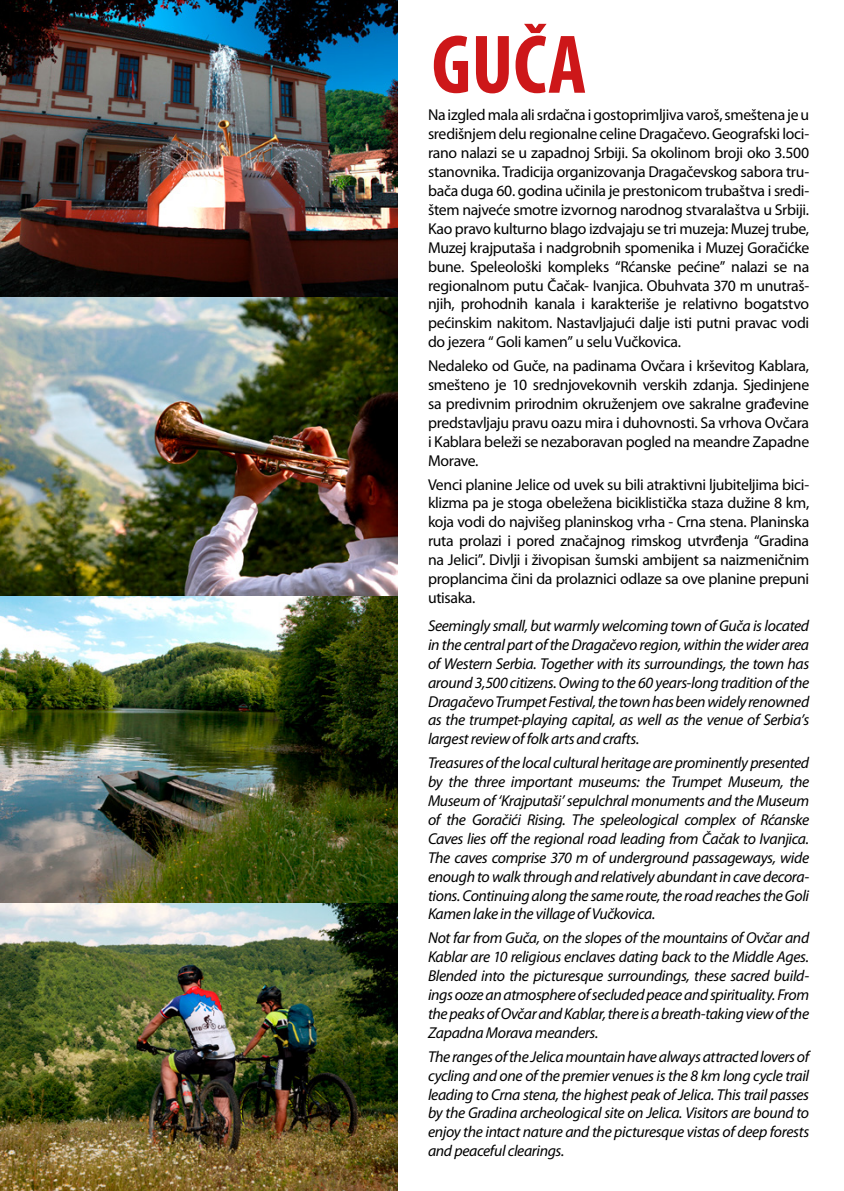
<style>
.page{position:relative;width:844px;height:1191px;background:#fff}
.page>*{position:absolute;margin:0;border:0;box-sizing:border-box;transform-origin:0 0}
.t1{font:700 condensed 84px "Myriad Pro";color:#cd1719}
.t2{font:italic 15.75px/18.9px "Myriad Pro";letter-spacing:-.025em;color:#000;text-align:justify}
.t3{font:15.75px/18.9px "Myriad Pro";letter-spacing:-.02em;color:#000;text-align:justify}
</style>
<div class="page">
<img style="left:0;top:0;width:397px;height:1191px">
<h1 class="t1" style="left:431px;top:12px;width:156px">GUČA</h1>
<p class="t3" style="left:428px;top:105px;width:382px">Na izgled mala ali srdačna i gostoprimljiva varoš, smeštena je u središnjem delu regionalne celine Dragačevo. Geografski loci&shy;rano nalazi se u zapadnoj Srbiji. Sa okolinom broji oko 3.500 stanovnika. Tradicija organizovanja Dragačevskog sabora tru&shy;bača duga 60. godina učinila je prestonicom trubaštva i sredi&shy;štem najveće smotre izvornog narodnog stvaralaštva u Srbiji.<br>Kao pravo kulturno blago izdvajaju se tri muzeja: Muzej trube, Muzej krajputaša i nadgrobnih spomenika i Muzej Goračićke bune. Speleološki kompleks “Rćanske pećine” nalazi se na regionalnom putu Čačak- Ivanjica. Obuhvata 370 m unutraš&shy;njih, prohodnih kanala i karakteriše je relativno bogatstvo pećinskim nakitom. Nastavljajući dalje isti putni pravac vodi do jezera “ Goli kamen” u selu Vučkovica.</p>
<p class="t3" style="left:428px;top:356px;width:382px">Nedaleko od Guče, na padinama Ovčara i krševitog Kablara, smešteno je 10 srednjovekovnih verskih zdanja. Sjedinjene sa predivnim prirodnim okruženjem ove sakralne građevine predstavljaju pravu oazu mira i duhovnosti. Sa vrhova Ovčara i Kablara beleži se nezaboravan pogled na meandre Zapadne Morave.</p>
<p class="t3" style="left:428px;top:474px;width:382px">Venci planine Jelice od uvek su bili atraktivni ljubiteljima bici&shy;klizma pa je stoga obeležena biciklistička staza dužine 8 km, koja vodi do najvišeg planinskog vrha - Crna stena. Planinska ruta prolazi i pored značajnog rimskog utvrđenja “Gradina na Jelici”. Divlji i živopisan šumski ambijent sa naizmeničnim proplancima čini da prolaznici odlaze sa ove planine prepuni utisaka.</p>
<p class="t2" style="left:428px;top:616px;width:382px">Seemingly small, but warmly welcoming town of Guča is located in the central part of the Dragačevo region, within the wider area of Western Serbia. Together with its surroundings, the town has around 3,500 citizens. Owing to the 60 years-long tradition of the Dragačevo Trumpet Festival, the town has been widely renowned as the trumpet-playing capital, as well as the venue of Serbia’s largest review of folk arts and crafts.</p>
<p class="t2" style="left:428px;top:753px;width:382px">Treasures of the local cultural heritage are prominently presented by the three important museums: the Trumpet Museum, the Museum of ‘Krajputaši’ sepulchral monuments and the Museum of the Goračići Rising. The speleological complex of Rćanske Caves lies off the regional road leading from Čačak to Ivanjica.<br>The caves comprise 370 m of underground passageways, wide enough to walk through and relatively abundant in cave decora&shy;tions. Continuing along the same route, the road reaches the Goli Kamen lake in the village of Vučkovica.</p>
<p class="t2" style="left:428px;top:928px;width:382px">Not far from Guča, on the slopes of the mountains of Ovčar and Kablar are 10 religious enclaves dating back to the Middle Ages.<br>Blended into the picturesque surroundings, these sacred build&shy;ings ooze an atmosphere of secluded peace and spirituality. From the peaks of Ovčar and Kablar, there is a breath-taking view of the Zapadna Morava meanders.</p>
<p class="t2" style="left:428px;top:1046px;width:382px">The ranges of the Jelica mountain have always attracted lovers of cycling and one of the premier venues is the 8 km long cycle trail leading to Crna stena, the highest peak of Jelica. This trail passes by the Gradina archeological site on Jelica. Visitors are bound to enjoy the intact nature and the picturesque vistas of deep forests and peaceful clearings.</p>
</div>
